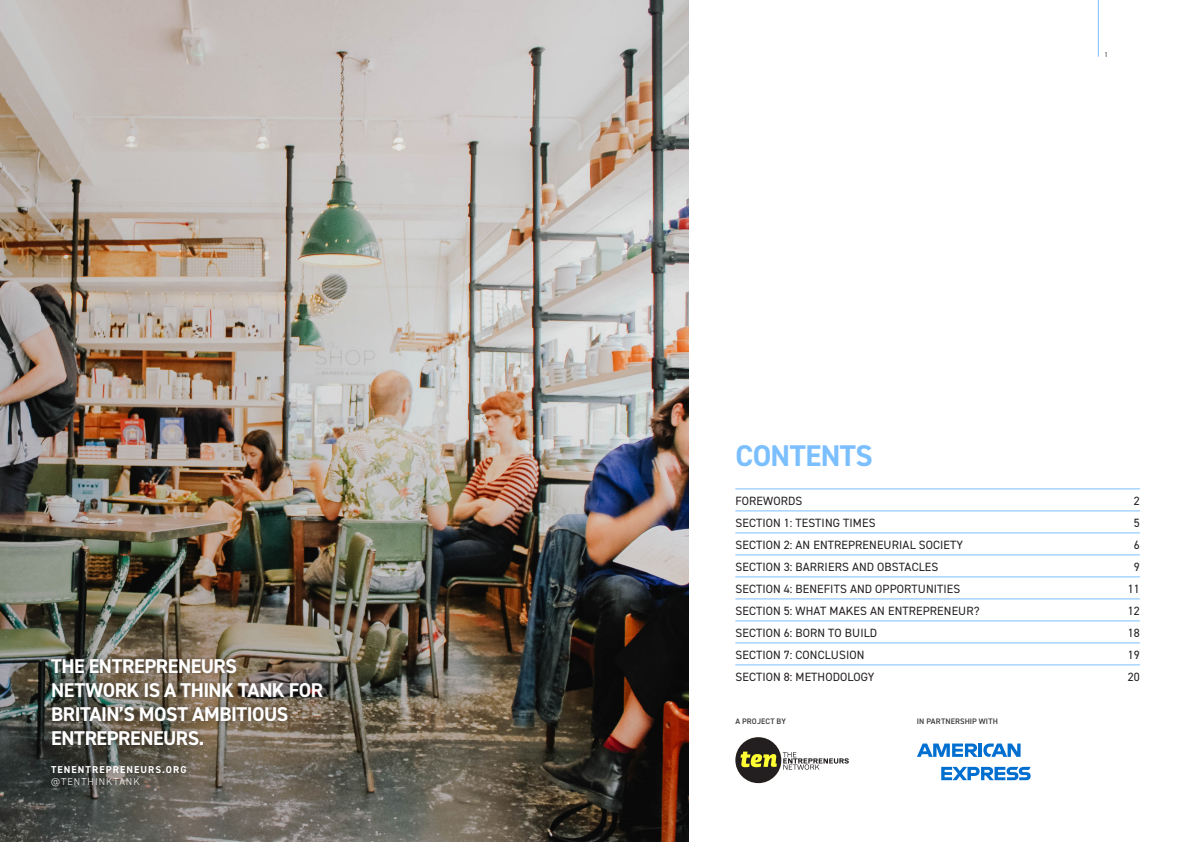
<style>
.page{position:relative;width:1191px;height:842px;background:#fff}
.page>*{position:absolute;margin:0;border:0;box-sizing:border-box;transform-origin:0 0}
.Contents_Title{font:700 30px "DIN2014";letter-spacing:-.015em;color:#7bbfff}
.IFC_Title{font:700 20px/24px "DIN2014";letter-spacing:-.025em;color:#fff}
.Contents_Primary_Item{font:12px "DIN2014";letter-spacing:.01em;color:#231f20}
.Web_Address{font:700 10px "DIN2014";letter-spacing:.11em;color:#fff}
.Social_Address{font:300 10px "DIN2014";letter-spacing:.11em;color:#fff}
.Back_Cover{font:600 8px "DIN2014";letter-spacing:.015em;color:#3e3e3f}
.t1{font:7px "DIN2014";color:#3e3e3f}
</style>
<div class="page">
<hr style="left:735px;top:488px;width:405px;height:1px;background:#7bbfff">
<hr style="left:735px;top:510px;width:405px;height:1px;background:#7bbfff">
<hr style="left:735px;top:532px;width:405px;height:1px;background:#7bbfff">
<hr style="left:735px;top:554px;width:405px;height:1px;background:#7bbfff">
<hr style="left:735px;top:576px;width:405px;height:1px;background:#7bbfff">
<hr style="left:735px;top:598px;width:405px;height:1px;background:#7bbfff">
<hr style="left:735px;top:620px;width:405px;height:1px;background:#7bbfff">
<hr style="left:735px;top:642px;width:405px;height:1px;background:#7bbfff">
<hr style="left:735px;top:664px;width:405px;height:1px;background:#7bbfff">
<svg style="left:917px;top:743px;width:113px;height:38px"></svg>
<svg style="left:735px;top:737px;width:114px;height:46px"></svg>
<hr style="left:1097px;top:0;width:1px;height:57px;background:#7bbfff">
<img style="left:0;top:0;width:688px;height:842px">
<div style="left:45px;top:652px;width:283px;height:141px;background:#231f20;opacity:.5"></div>
<p class="IFC_Title" style="left:51px;top:654px;width:273px">THE ENTREPRENEURS<br>NETWORK IS A THINK TANK FOR<br>BRITAIN’S MOST AMBITIOUS<br>ENTREPRENEURS.</p>
<p class="Web_Address" style="left:51px;top:763px;width:137px">TENENTREPRENEURS.ORG</p>
<p class="Social_Address" style="left:51px;top:776px;width:90px">@TENTHINKTANK</p>
<p class="t1" style="left:1104px;top:50px;width:5px">1</p>
<p class="Contents_Title" style="left:735px;top:436px;width:139px">CONTENTS</p>
<p class="Contents_Primary_Item" style="left:735px;top:493px;width:68px">FOREWORDS</p>
<p class="Contents_Primary_Item" style="left:1134px;top:493px;width:7px">2</p>
<p class="Contents_Primary_Item" style="left:735px;top:515px;width:142px">SECTION 1: TESTING TIMES</p>
<p class="Contents_Primary_Item" style="left:1134px;top:515px;width:7px">5</p>
<p class="Contents_Primary_Item" style="left:735px;top:537px;width:229px">SECTION 2: AN ENTREPRENEURIAL SOCIETY</p>
<p class="Contents_Primary_Item" style="left:1134px;top:537px;width:7px">6</p>
<p class="Contents_Primary_Item" style="left:735px;top:559px;width:204px">SECTION 3: BARRIERS AND OBSTACLES</p>
<p class="Contents_Primary_Item" style="left:1134px;top:559px;width:7px">9</p>
<p class="Contents_Primary_Item" style="left:735px;top:581px;width:226px">SECTION 4: BENEFITS AND OPPORTUNITIES</p>
<p class="Contents_Primary_Item" style="left:1128px;top:581px;width:13px">11</p>
<p class="Contents_Primary_Item" style="left:735px;top:603px;width:246px">SECTION 5: WHAT MAKES AN ENTREPRENEUR?</p>
<p class="Contents_Primary_Item" style="left:1128px;top:603px;width:13px">12</p>
<p class="Contents_Primary_Item" style="left:735px;top:625px;width:143px">SECTION 6: BORN TO BUILD</p>
<p class="Contents_Primary_Item" style="left:1128px;top:625px;width:13px">18</p>
<p class="Contents_Primary_Item" style="left:735px;top:647px;width:130px">SECTION 7: CONCLUSION</p>
<p class="Contents_Primary_Item" style="left:1128px;top:647px;width:13px">19</p>
<p class="Contents_Primary_Item" style="left:735px;top:669px;width:141px">SECTION 8: METHODOLOGY</p>
<p class="Contents_Primary_Item" style="left:1128px;top:669px;width:13px">20</p>
<p class="Back_Cover" style="left:735px;top:716px;width:52px">A PROJECT BY</p>
<p class="Back_Cover" style="left:917px;top:716px;width:83px">IN PARTNERSHIP WITH</p>
</div>
